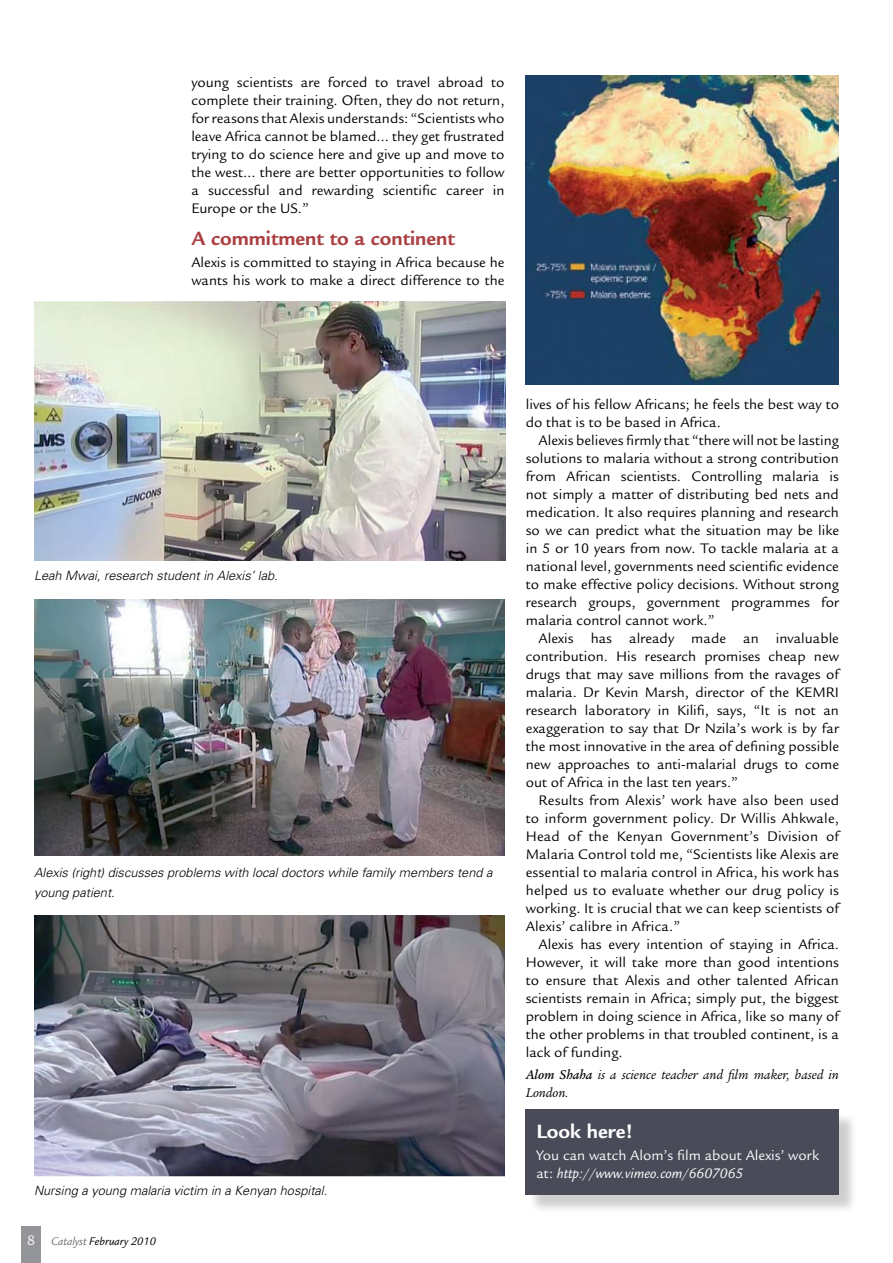
<style>
.page{position:relative;width:893px;height:1263px;background:#fff}
.page>*{position:absolute;margin:0;border:0;box-sizing:border-box;transform-origin:0 0}
.t1{font:700 21px "Legacy Sans";color:#aa4042}
.t2{font:700 21px "Legacy Sans";color:#fff}
.t3{font:15px/18px "Legacy Sans";color:#000;text-align:justify}
.t4{font:15px/18px "Legacy Sans";color:#fff}
.t5{font:italic 13.95px/18px "Legacy Ser ITC";color:#000}
.t6{font:italic 300 12.75px/19.5px "Univers";color:#000}
.t7{font:italic 12px "Legacy Sans";color:#000}
.s1{font-style:normal;font-size:15px;color:#fff}
.s2{color:#6d6f71}
.s3{font-family:"Legacy Ser ITC Medi Ital OS";font-style:normal}
.s4{font-style:italic}
</style>
<div class="page">
<div style="left:21px;top:1226px;width:20px;height:37px;background:#939598"></div>
<div style="left:528px;top:1112px;width:336px;height:108px;background:#000;opacity:.2"></div>
<div style="left:526px;top:1109px;width:313px;height:86px;background:#494b58"></div>
<img style="left:34px;top:301px;width:471px;height:259px">
<img style="left:34px;top:599px;width:470px;height:256px">
<img style="left:34px;top:916px;width:470px;height:260px">
<img style="left:526px;top:76px;width:313px;height:309px">
<p class="t3" style="left:191px;top:74px;width:315px">young scientists are forced to travel abroad to complete their training. Often, they do not return, for reasons that Alexis understands: “Scientists who leave Africa cannot be blamed… they get frustrated trying to do science here and give up and move to the west… there are better opportunities to follow a successful and rewarding scientific career in Europe or the US.”</p>
<h1 class="t1" style="left:191px;top:226px;width:265px">A commitment to a continent</h1>
<p class="t3" style="left:191px;top:253px;width:315px">Alexis is committed to staying in Africa because he wants his work to make a direct difference to the</p>
<p class="t6" style="left:34px;top:565px;width:245px">Leah Mwai, research student in Alexis’ lab.</p>
<p class="t6" style="left:34px;top:862px;width:460px">Alexis (right) discusses problems with local doctors while family members tend a young patient.</p>
<p class="t6" style="left:34px;top:1181px;width:295px">Nursing a young malaria victim in a Kenyan hospital.</p>
<p class="t7" style="left:27px;top:1235px;width:130px"><span class="s1">8</span> <span class="s2">Catalyst</span> February 2010</p>
<p class="t3" style="left:526px;top:395px;width:315px">lives of his fellow Africans; he feels the best way to do that is to be based in Africa.</p>
<p class="t3" style="left:526px;top:431px;width:315px;text-indent:13px">Alexis believes firmly that “there will not be lasting solutions to malaria without a strong contribution from African scientists. Controlling malaria is not simply a matter of distributing bed nets and medication. It also requires planning and research so we can predict what the situation may be like in 5 or 10 years from now. To tackle malaria at a national level, governments need scientific evidence to make effective policy decisions. Without strong research groups, government programmes for malaria control cannot work.”</p>
<p class="t3" style="left:526px;top:629px;width:315px;text-indent:13px">Alexis has already made an invaluable contribution. His research promises cheap new drugs that may save millions from the ravages of malaria. Dr Kevin Marsh, director of the KEMRI research laboratory in Kilifi, says, “It is not an exaggeration to say that Dr Nzila’s work is by far the most innovative in the area of defining possible new approaches to anti-malarial drugs to come out of Africa in the last ten years.”</p>
<p class="t3" style="left:526px;top:791px;width:315px;text-indent:13px">Results from Alexis’ work have also been used to inform government policy. Dr Willis Ahkwale, Head of the Kenyan Government’s Division of Malaria Control told me, “Scientists like Alexis are essential to malaria control in Africa, his work has helped us to evaluate whether our drug policy is working. It is crucial that we can keep scientists of Alexis’ calibre in Africa.”</p>
<p class="t3" style="left:526px;top:935px;width:315px;text-indent:13px">Alexis has every intention of staying in Africa.<br>However, it will take more than good intentions to ensure that Alexis and other talented African scientists remain in Africa; simply put, the biggest problem in doing science in Africa, like so many of the other problems in that troubled continent, is a lack of funding.</p>
<p class="t5" style="left:526px;top:1066px;width:315px"><span class="s3">Alom Shaha</span> is a science teacher and film maker, based in<br>London.</p>
<h1 class="t2" style="left:536px;top:1119px;width:98px">Look here!</h1>
<p class="t4" style="left:536px;top:1146px;width:284px">You can watch Alom’s film about Alexis’ work at: <span class="s4">http://www.vimeo.com/6607065</span></p>
</div>
